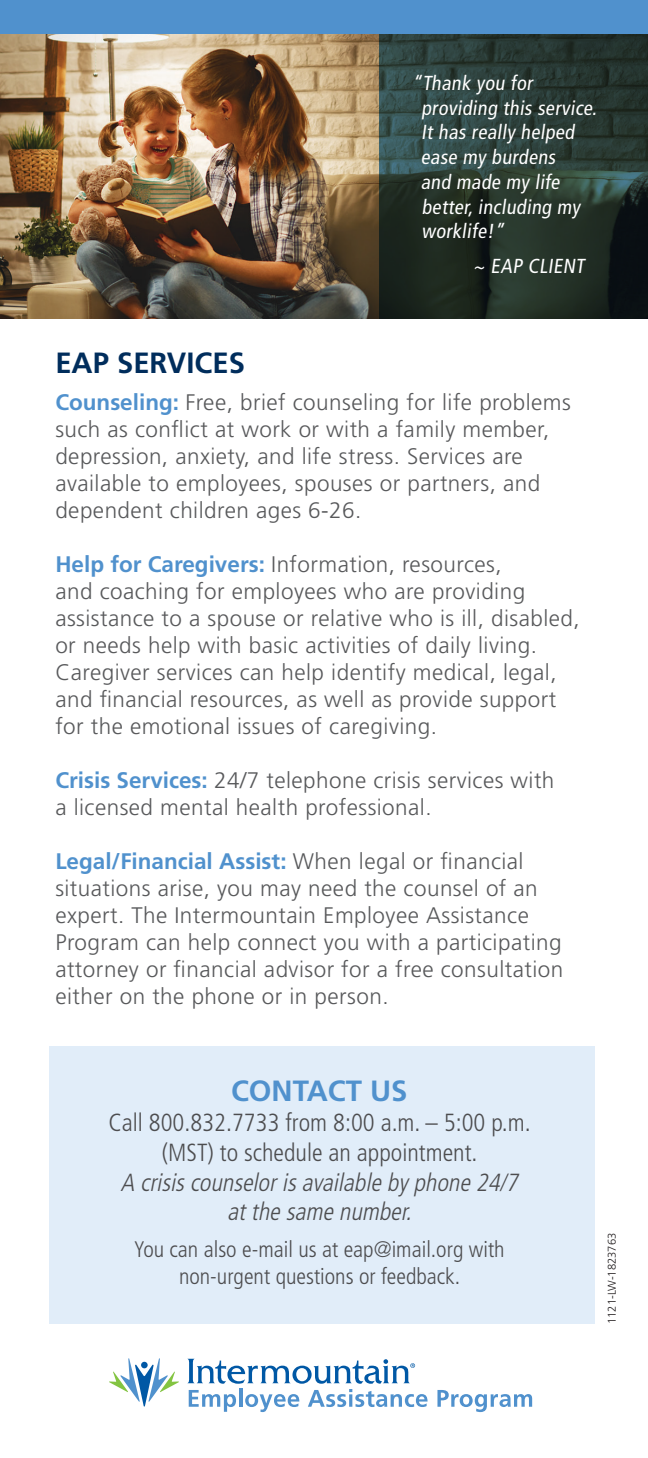
<style>
.page{position:relative;width:648px;height:1458px;background:#fff}
.page>*{position:absolute;margin:0;border:0;box-sizing:border-box;transform-origin:0 0}
.t1{font:700 29.25px "Frutiger LT Std";color:#002d5c}
.t2{font:700 29.25px "Frutiger LT Std";color:#5091cd}
.t3{font:300 condensed 24.75px/29.7px "Frutiger LT Std";color:#4d4d4f;text-align:center}
.t4{font:italic 300 condensed 24.75px/29.7px "Frutiger LT Std";color:#4d4d4f;text-align:center}
.t5{font:300 22.5px/27px "Frutiger LT Std";letter-spacing:.02em;color:#58595b}
.t6{font:300 condensed 22.5px/27px "Frutiger LT Std";color:#4d4d4f;text-align:center}
.t7{font:condensed 20.25px/24.8px "Frutiger LT Std";color:#fff}
.t8{font:300 11.25px "Frutiger LT Std";color:#231f20}
.s1{font-weight:700;color:#5091cd}
</style>
<div class="page">
<img style="left:0;top:34px;width:379px;height:285px">
<svg style="left:379px;top:34px;width:269px;height:285px;background:#25352f"></svg>
<div style="left:49px;top:1047px;width:546px;height:277px;background:#e1edf9"></div>
<svg style="left:437px;top:1390px;width:95px;height:22px"></svg>
<svg style="left:109px;top:1358px;width:70px;height:49px"></svg>
<svg style="left:187px;top:1359px;width:241px;height:53px"></svg>
<div style="left:0;top:0;width:648px;height:34px;background:#5091cd"></div>
<p class="t7" style="left:421px;top:71px;width:181px;text-indent:-9px">“Thank you for providing this service.<br>It has really helped ease my burdens<br>and made my life better, including my worklife!”</p>
<p class="t7" style="left:473px;top:254px;width:117px">~ EAP CLIENT</p>
<h1 class="t1" style="left:55px;top:346px;width:191px">EAP SERVICES</h1>
<p class="t5" style="left:55px;top:389px;width:517px"><span class="s1">Counseling:</span> Free, brief counseling for life problems such as conflict at work or with a family member, depression, anxiety, and life stress. Services are available to employees, spouses or partners, and dependent children ages 6-26.</p>
<p class="t5" style="left:55px;top:551px;width:526px"><span class="s1">Help for Caregivers:</span> Information, resources,<br>and coaching for employees who are providing assistance to a spouse or relative who is ill, disabled, or needs help with basic activities of daily living.<br>Caregiver services can help identify medical, legal, and financial resources, as well as provide support for the emotional issues of caregiving.</p>
<p class="t5" style="left:55px;top:767px;width:501px"><span class="s1">Crisis Services:</span> 24/7 telephone crisis services with a licensed mental health professional.</p>
<p class="t5" style="left:55px;top:848px;width:509px"><span class="s1">Legal/Financial Assist:</span> When legal or financial situations arise, you may need the counsel of an expert. The Intermountain Employee Assistance Program can help connect you with a participating attorney or financial advisor for a free consultation either on the phone or in person.</p>
<h1 class="t2" style="left:231px;top:1074px;width:178px">CONTACT US</h1>
<p class="t3" style="left:109px;top:1108px;width:424px">Call 800.832.7733 from 8:00 a.m. – 5:00 p.m. (MST) to schedule an appointment.</p>
<p class="t4" style="left:121px;top:1168px;width:404px">A crisiscounselorisavailable byphone 24/7 atthe same number.</p>
<p class="t6" style="left:134px;top:1236px;width:372px">You can also e-mail us at eap@imail.org with non-urgent questions or feedback.</p>
<p class="t8" style="left:606px;top:1324px;width:93px;rotate:-90deg">1121-LW-1823763</p>
</div>
